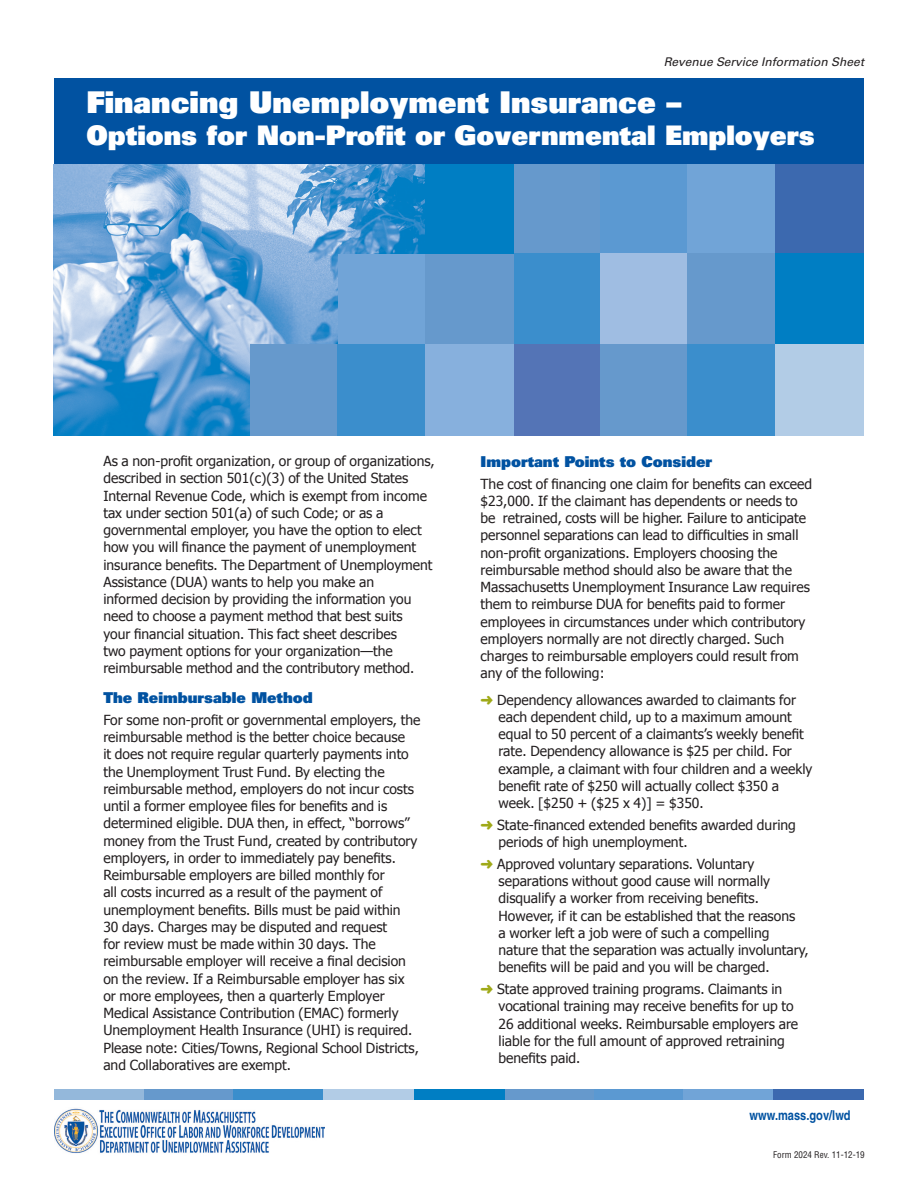
<style>
.page{position:relative;width:918px;height:1188px;background:#fff}
.page>*{position:absolute;margin:0;border:0;box-sizing:border-box;transform-origin:0 0}
.Headline{font:900 30px "Univers";color:#fff}
.Headline-2{font:900 27px "Univers";color:#fff}
.Headline_small{font:900 15px "Univers";color:#0152a1}
.body_text{font:13.8px/17.2px "Tahoma";color:#231f20}
.body_text_bulleted{font:13.8px/17.2px "Tahoma";color:#231f20}
.t1{font:700 condensed 13.5px "Helvetica";color:#0152a1}
.t2{font:italic 12px "Univers";color:#231f20}
.t3{font:condensed 9px "Helvetica";color:#231f20}
.s1{color:#9fa918}
</style>
<div class="page">
<div style="left:54px;top:78px;width:810px;height:87px;background:#0152a1"></div>
<img style="left:53px;top:164px;width:372px;height:271px">
<div style="left:512px;top:164px;width:89px;height:90px;background:#69c"></div>
<div style="left:512px;top:254px;width:89px;height:91px;background:#3b8ecc"></div>
<div style="left:512px;top:344px;width:89px;height:91px;background:#5474b6"></div>
<div style="left:600px;top:164px;width:89px;height:90px;background:#5b99d2"></div>
<div style="left:600px;top:254px;width:89px;height:91px;background:#9fbde2"></div>
<div style="left:600px;top:344px;width:89px;height:91px;background:#69c"></div>
<div style="left:687px;top:164px;width:89px;height:90px;background:#71a4d7"></div>
<div style="left:688px;top:254px;width:88px;height:91px;background:#69c"></div>
<div style="left:688px;top:344px;width:88px;height:91px;background:#3b8ecc"></div>
<div style="left:338px;top:254px;width:89px;height:90px;background:#71a4d7"></div>
<div style="left:251px;top:344px;width:88px;height:91px;background:#69c"></div>
<div style="left:337px;top:344px;width:89px;height:91px;background:#3b8ecc"></div>
<div style="left:775px;top:164px;width:89px;height:90px;background:#3c69af"></div>
<div style="left:775px;top:254px;width:89px;height:91px;background:#007ec3"></div>
<div style="left:775px;top:344px;width:89px;height:91px;background:#b2cce6"></div>
<div style="left:425px;top:164px;width:89px;height:90px;background:#007ec3"></div>
<div style="left:425px;top:254px;width:89px;height:91px;background:#69c"></div>
<div style="left:425px;top:344px;width:89px;height:91px;background:#87b0dd"></div>
<div style="left:504px;top:1089px;width:91px;height:10px;background:#69c"></div>
<div style="left:594px;top:1089px;width:91px;height:10px;background:#5b99d2"></div>
<div style="left:683px;top:1089px;width:91px;height:10px;background:#71a4d7"></div>
<div style="left:773px;top:1089px;width:91px;height:10px;background:#3c69af"></div>
<div style="left:414px;top:1089px;width:91px;height:10px;background:#007ec3"></div>
<div style="left:54px;top:1089px;width:91px;height:10px;background:#94b8db"></div>
<div style="left:144px;top:1089px;width:91px;height:10px;background:#69c"></div>
<div style="left:233px;top:1089px;width:91px;height:10px;background:#3b8ecc"></div>
<div style="left:323px;top:1089px;width:91px;height:10px;background:#b2cce6"></div>
<img style="left:54px;top:1108px;width:271px;height:45px">
<p class="t2" style="left:664px;top:55px;width:202px">Revenue Service Information Sheet</p>
<p class="Headline" style="left:86px;top:82px;width:597px">Financing Unemployment Insurance –</p>
<p class="Headline-2" style="left:86px;top:118px;width:730px">Options for Non-Profit or Governmental Employers</p>
<p class="body_text" style="left:103px;top:452px;width:333px">As a non-profit organization, or group of organizations, described in section 501(c)(3) of the United States Internal Revenue Code, which is exempt from income tax under section 501(a) of such Code; or as a governmental employer, you have the option to elect how you will finance the payment of unemployment insurance benefits. The Department of Unemployment Assistance (DUA) wants to help you make an<br>informed decision by providing the information you need to choose a payment method that best suits<br>your financial situation. This fact sheet describes<br>two payment options for your organization—the reimbursable method and the contributory method.</p>
<p class="Headline_small" style="left:103px;top:688px;width:211px">The Reimbursable Method</p>
<p class="body_text" style="left:103px;top:711px;width:319px">For some non-profit or governmental employers, the reimbursable method is the better choice because<br>it does not require regular quarterly payments into the Unemployment Trust Fund. By electing the reimbursable method, employers do not incur costs until a former employee files for benefits and is determined eligible. DUA then, in effect, “borrows” money from the Trust Fund, created by contributory employers, in order to immediately pay benefits.<br>Reimbursable employers are billed monthly for<br>all costs incurred as a result of the payment of unemployment benefits. Bills must be paid within<br>30 days. Charges may be disputed and request<br>for review must be made within 30 days. The reimbursable employer will receive a final decision on the review. If a Reimbursable employer has six or more employees, then a quarterly Employer Medical Assistance Contribution (EMAC) formerly Unemployment Health Insurance (UHI) is required.<br>Please note: Cities/Towns, Regional School Districts, and Collaboratives are exempt.</p>
<p class="Headline_small" style="left:481px;top:452px;width:233px">Important Points to Consider</p>
<p class="body_text" style="left:481px;top:474px;width:333px">The cost of financing one claim for benefits can exceed $23,000. If the claimant has dependents or needs to be retrained, costs will be higher. Failure to anticipate personnel separations can lead to difficulties in small non-profit organizations. Employers choosing the reimbursable method should also be aware that the Massachusetts Unemployment Insurance Law requires them to reimburse DUA for benefits paid to former employees in circumstances under which contributory employers normally are not directly charged. Such charges to reimbursable employers could result from any of the following:</p>
<p class="body_text_bulleted" style="left:499px;top:690px;width:315px;text-indent:-18px"><span class="s1">➜</span> Dependency allowances awarded to claimants for each dependent child, up to a maximum amount equal to 50 percent of a claimants’s weekly benefit rate. Dependency allowance is $25 per child. For example, a claimant with four children and a weekly benefit rate of $250 will actually collect $350 a week. [$250 + ($25 x 4)] = $350.</p>
<p class="body_text_bulleted" style="left:499px;top:816px;width:299px;text-indent:-18px"><span class="s1">➜</span> State-financed extended benefits awarded during periods of high unemployment.</p>
<p class="body_text_bulleted" style="left:499px;top:855px;width:312px;text-indent:-18px"><span class="s1">➜</span> Approved voluntary separations. Voluntary separations without good cause will normally disqualify a worker from receiving benefits.<br>However, if it can be established that the reasons<br>a worker left a job were of such a compelling nature that the separation was actually involuntary, benefits will be paid and you will be charged.</p>
<p class="body_text_bulleted" style="left:499px;top:980px;width:301px;text-indent:-18px"><span class="s1">➜</span> State approved training programs. Claimants in vocational training may receive benefits for up to 26 additional weeks. Reimbursable employers are liable for the full amount of approved retraining benefits paid.</p>
<p class="t1" style="left:750px;top:1107px;width:103px">www.mass.gov/lwd</p>
<p class="t3" style="left:773px;top:1150px;width:93px">Form 2024 Rev. 11-12-19</p>
</div>
